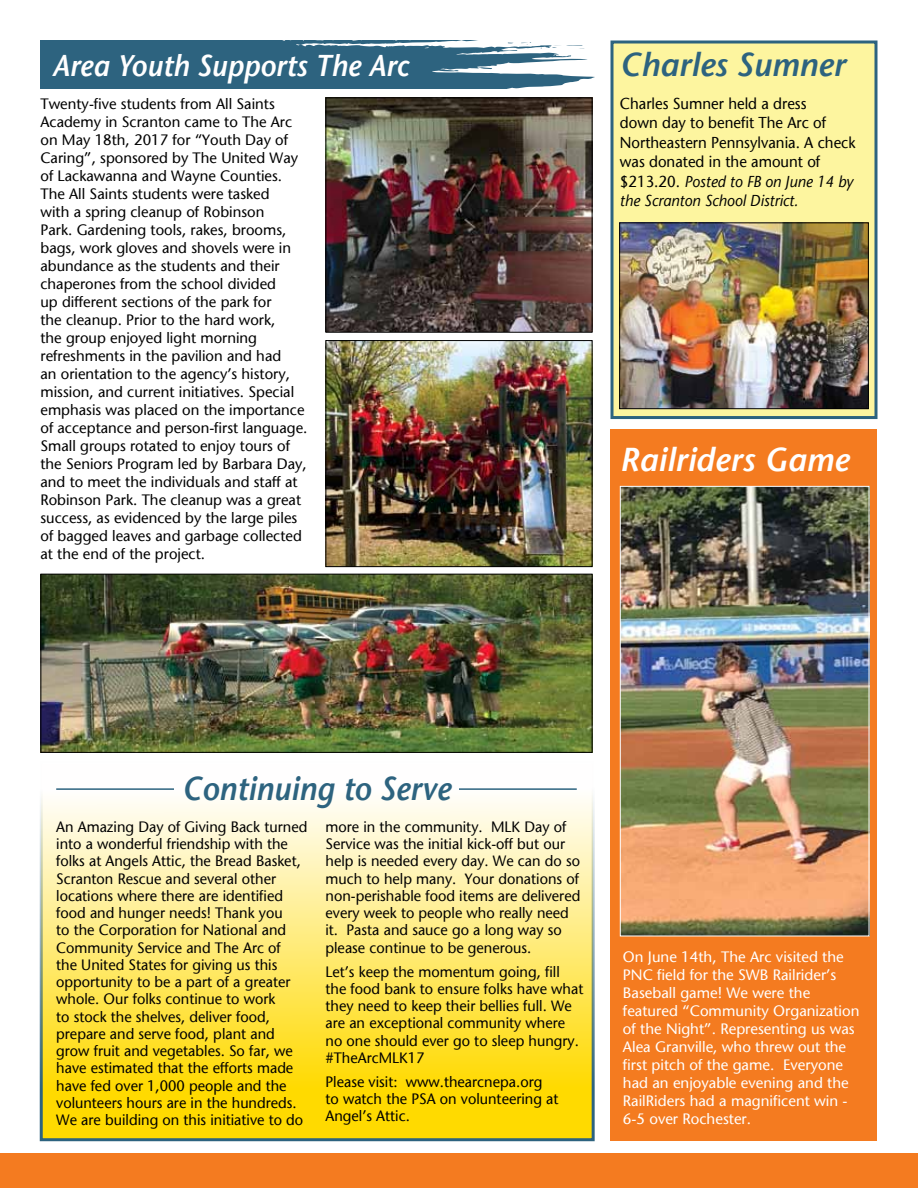
<style>
.page{position:relative;width:918px;height:1188px;background:#fff}
.page>*{position:absolute;margin:0;border:0;box-sizing:border-box;transform-origin:0 0}
.t1{font:italic 600 33px "Stone Sans Std";color:#2d637f;scale:.94 1}
.t2{font:italic 600 33px "Stone Sans Std";color:#fff}
.t3{font:italic 600 33px "Stone Sans Std";color:#2d637f}
.t4{font:italic 600 30px "Stone Sans Std";color:#fff;scale:.95 1}
.t5{font:15.75px/19.5px "Stone Sans";color:#000;scale:.95 1}
.t6{font:15px/17.2px "Stone Sans";color:#000}
.t7{font:15px/18px "Stone Sans";color:#fff}
.s1{font-style:italic}
</style>
<div class="page">
<div style="left:41px;top:765px;width:551px;height:375px;background:linear-gradient(to bottom,#fff,#ffd500)"></div>
<div style="left:610px;top:429px;width:268px;height:711px;background:#f47b20"></div>
<div style="left:610px;top:40px;width:268px;height:379px;background:#fdf59f;border:3px solid #2d637f"></div>
<div style="left:0;top:1153px;width:918px;height:35px;background:#f47b20"></div>
<svg style="left:40px;top:40px;width:555px;height:49px;background:#4c7a92"></svg>
<img style="left:328px;top:99px;width:262px;height:232px">
<div style="left:326px;top:97px;width:266px;height:236px;border:1px solid #000"></div>
<img style="left:42px;top:576px;width:548px;height:175px">
<div style="left:40px;top:574px;width:552px;height:179px;border:1px solid #000"></div>
<img style="left:328px;top:342px;width:262px;height:223px">
<div style="left:326px;top:340px;width:266px;height:227px;border:1px solid #000"></div>
<img style="left:621px;top:224px;width:246px;height:183px">
<div style="left:619px;top:222px;width:250px;height:187px;border:1px solid #000"></div>
<img style="left:622px;top:488px;width:245px;height:446px">
<div style="left:620px;top:486px;width:249px;height:450px;border:1px solid #fff"></div>
<hr style="left:56px;top:788px;width:118px;height:2px;background:#2d637f">
<hr style="left:459px;top:788px;width:118px;height:2px;background:#2d637f">
<div style="left:40px;top:761px;width:555px;height:380px;border:3px solid #2d637f"></div>
<h2 class="t4" style="left:52px;top:47px;width:377px">Area Youth Supports The Arc</h2>
<p class="t6" style="left:40px;top:95px;width:269px;line-height:18px">Twenty-five students from All Saints Academy in Scranton came to The Arc on May 18th, 2017 for “Youth Day of Caring”, sponsored by The United Way of Lackawanna and Wayne Counties.<br>The All Saints students were tasked<br>with a spring cleanup of Robinson<br>Park. Gardening tools, rakes, brooms, bags, work gloves and shovels were in abundance as the students and their chaperones from the school divided<br>up different sections of the park for<br>the cleanup. Prior to the hard work,<br>the group enjoyed light morning refreshments in the pavilion and had<br>an orientation to the agency’s history, mission, and current initiatives. Special emphasis was placed on the importance of acceptance and person-first language.<br>Small groups rotated to enjoy tours of the Seniors Program led by Barbara Day, and to meet the individuals and staff at Robinson Park. The cleanup was a great success, as evidenced by the large piles of bagged leaves and garbage collected at the end of the project.</p>
<h1 class="t3" style="left:620px;top:45px;width:227px">Charles Sumner</h1>
<p class="t5" style="left:620px;top:94px;width:250px">Charles Sumner held a dress<br>down day to benefit The Arc of<br>Northeastern Pennsylvania. A check was donated in the amount of $213.20. <span class="s1">Posted to FB on June 14 by the Scranton School District.</span></p>
<h1 class="t2" style="left:620px;top:440px;width:231px">Railriders Game</h1>
<h1 class="t1" style="left:182px;top:769px;width:287px">Continuing to Serve</h1>
<p class="t6" style="left:56px;top:818px;width:253px">An Amazing Day of Giving Back turned into a wonderful friendship with the folks at Angels Attic, the Bread Basket, Scranton Rescue and several other locations where there are identified food and hunger needs! Thank you<br>to the Corporation for National and Community Service and The Arc of<br>the United States for giving us this opportunity to be a part of a greater whole. Our folks continue to work<br>to stock the shelves, deliver food, prepare and serve food, plant and grow fruit and vegetables. So far, we have estimated that the efforts made have fed over 1,000 people and the volunteers hours are in the hundreds.<br>We are building on this initiative to do</p>
<p class="t6" style="left:325px;top:818px;width:256px">more in the community. MLK Day of Service was the initial kick-off but our help is needed every day. We can do so much to help many. Your donations of non-perishable food items are delivered every week to people who really need it. Pasta and sauce go a long way so please continue to be generous.</p>
<p class="t6" style="left:325px;top:963px;width:259px">Let’s keep the momentum going, fill the food bank to ensure folks have what they need to keep their bellies full. We are an exceptional community where no one should ever go to sleep hungry. #TheArcMLK17</p>
<p class="t6" style="left:325px;top:1073px;width:235px">Please visit: www.thearcnepa.org to watch the PSA on volunteering at<br>Angel’s Attic.</p>
<p class="t7" style="left:623px;top:948px;width:238px">On June 14th, The Arc visited the<br>PNC field for the SWB Railrider’s<br>Baseball game! We were the featured “Community Organization of the Night”. Representing us was<br>Alea Granville, who threw out the first pitch of the game. Everyone had an enjoyable evening and the<br>RailRiders had a magnificent win -<br>6-5 over Rochester.</p>
</div>
